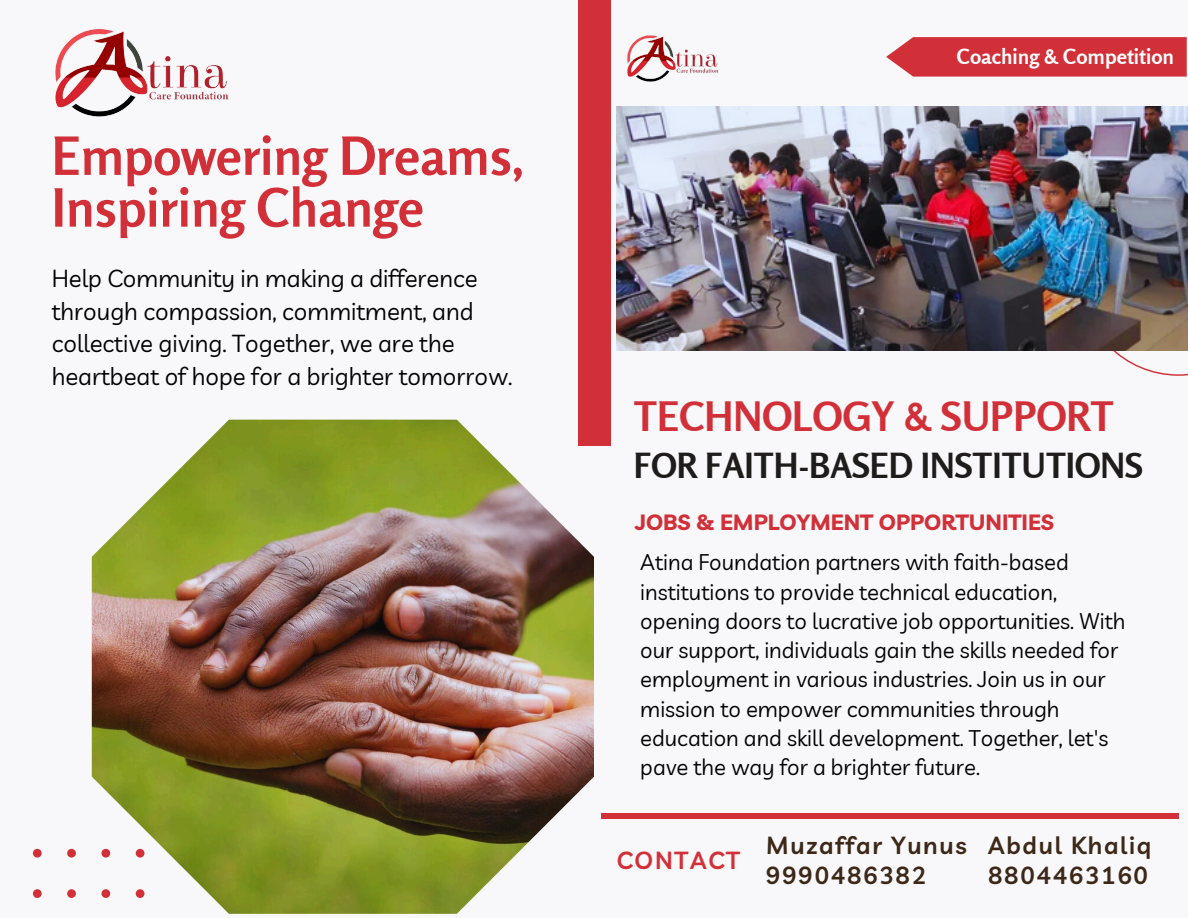
<style>
.page{position:relative;width:1188px;height:918px;background:#f8f7f9}
.page>*{position:absolute;margin:0;border:0;box-sizing:border-box;transform-origin:0 0}
.t1{font:700 52.5px/51.8px "Rosario";color:#d13039}
.t2{font:700 40.35px "Rosario";color:#d13039}
.t3{font:700 34.5px "Rosario";color:#1f1c1c}
.t4{font:600 24.15px/29.2px "Livvic";letter-spacing:.07em;color:#3b2817}
.t5{font:600 24.15px "Livvic";letter-spacing:.07em;color:#d13039}
.t6{font:24px/32.7px "Livvic";color:#000}
.t7{font:22.05px/29.2px "Livvic";color:#000}
.t8{font:700 22.05px "Livvic";color:#d13039}
.t9{font:700 21px "Rosario";color:#fff}
</style>
<div class="page">
<svg style="left:33px;top:849px;width:43px;height:49px"></svg>
<img style="left:55px;top:29px;width:174px;height:88px">
<div style="left:578px;top:0;width:32px;height:446px;background:#d13039"></div>
<svg style="left:1080px;top:350px;width:108px;height:26px"></svg>
<img style="left:617px;top:106px;width:571px;height:244px">
<img style="left:92px;top:420px;width:502px;height:494px">
<img style="left:627px;top:35px;width:91px;height:47px">
<svg style="left:886px;top:37px;width:301px;height:40px;background:#d33b44"></svg>
<div style="left:601px;top:813px;width:577px;height:6px;background:#d13039"></div>
<h1 class="t1" style="left:52px;top:130px;width:474px">Empowering Dreams,<br>Inspiring Change</h1>
<p class="t6" style="left:52px;top:261px;width:462px">Help Community in making a difference through compassion, commitment, and collective giving. Together, we are the heartbeat of hope for a brighter tomorrow.</p>
<h6 class="t9" style="left:957px;top:43px;width:219px">Coaching &amp; Competition</h6>
<p class="t2" style="left:634px;top:391px;width:481px">TECHNOLOGY &amp; SUPPORT</p>
<p class="t3" style="left:634px;top:444px;width:511px">FOR FAITH-BASED INSTITUTIONS</p>
<p class="t8" style="left:635px;top:508px;width:421px">JOBS &amp; EMPLOYMENT OPPORTUNITIES</p>
<p class="t7" style="left:640px;top:547px;width:487px">Atina Foundation partners with faith-based institutions to provide technical education, opening doors to lucrative job opportunities. With our support, individuals gain the skills needed for employment in various industries. Join us in our mission to empower communities through education and skill development. Together, let's pave the way for a brighter future.</p>
<h2 class="t5" style="left:617px;top:845px;width:125px">CONTACT</h2>
<p class="t4" style="left:766px;top:831px;width:202px">Muzaffar Yunus<br>9990486382</p>
<h3 class="t4" style="left:988px;top:831px;width:165px">Abdul Khaliq<br>8804463160</h3>
</div>
